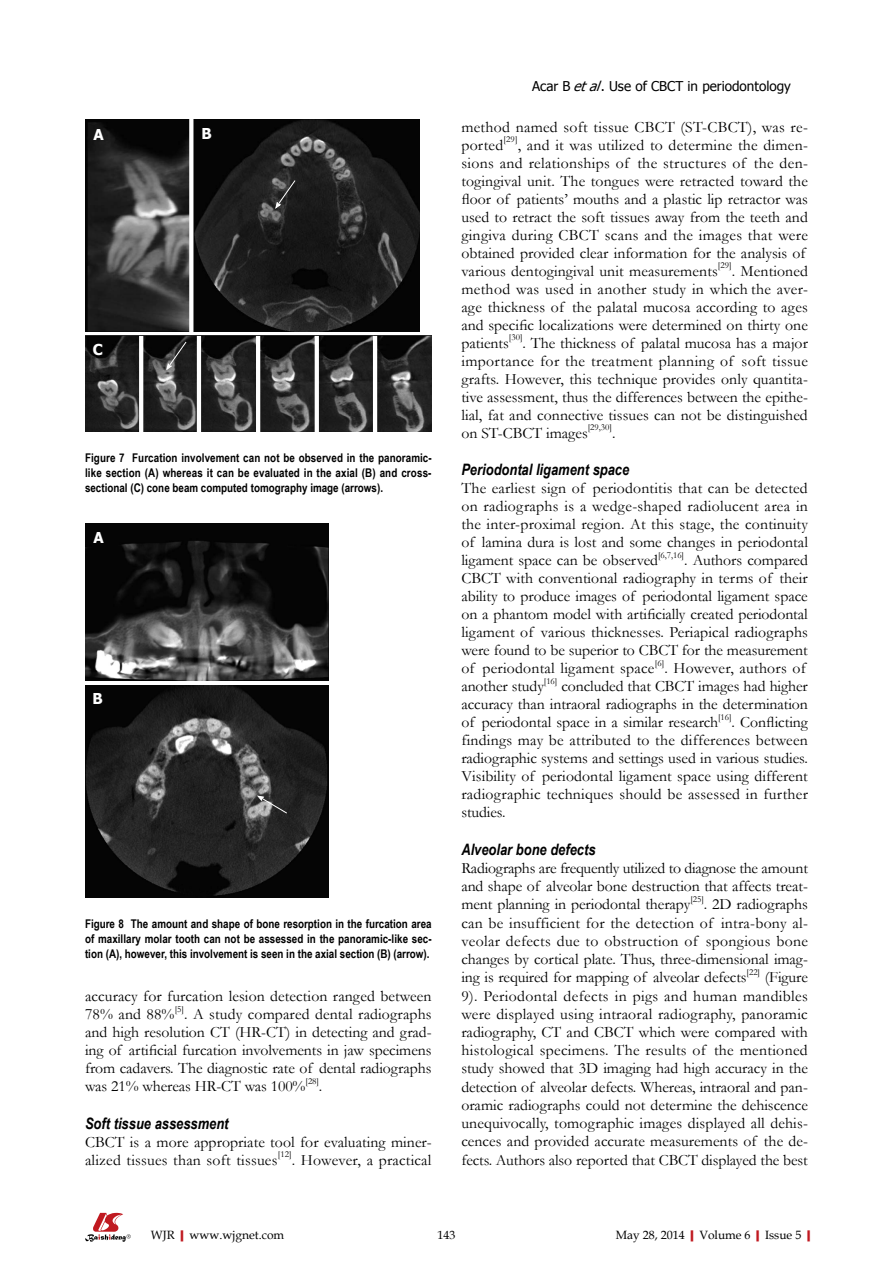
<style>
.page{position:relative;width:893px;height:1263px;background:#fff}
.page>*{position:absolute;margin:0;border:0;box-sizing:border-box;transform-origin:0 0}
.t1{font:15.75px/18px "Garamond";color:#000;text-align:justify}
.t2{font:700 15px "Tahoma";color:#fff}
.t3{font:13.5px "Tahoma";color:#000}
.t4{font:700 12px/15px "Arial Narrow";color:#000;text-align:justify}
.t5{font:12px "Book Antiqua";color:#000}
.t6{font:9.15px "Garamond";color:#000}
.s1{font-family:"Arial Narrow";font-weight:700;font-style:italic}
.s2{font-style:italic}
.s3{font-weight:700;color:#c01920}
</style>
<div class="page">
<svg style="left:85px;top:1213px;width:46px;height:29px"></svg>
<img style="left:85px;top:119px;width:104px;height:213px">
<img style="left:194px;top:119px;width:226px;height:213px">
<img style="left:85px;top:336px;width:347px;height:95px">
<svg style="left:275px;top:180px;width:21px;height:28px"></svg>
<svg style="left:166px;top:341px;width:21px;height:29px"></svg>
<svg style="left:189px;top:119px;width:1px;height:213px"></svg>
<svg style="left:139px;top:336px;width:4px;height:96px"></svg>
<hr style="left:197px;top:336px;width:4px;height:96px;background:#fff">
<hr style="left:256px;top:336px;width:4px;height:96px;background:#fff">
<svg style="left:315px;top:336px;width:4px;height:96px"></svg>
<hr style="left:373px;top:336px;width:4px;height:96px;background:#fff">
<img style="left:85px;top:524px;width:243px;height:157px">
<img style="left:85px;top:685px;width:243px;height:213px">
<svg style="left:258px;top:796px;width:29px;height:18px"></svg>
<p class="t2" style="left:94px;top:124px;width:12px">A</p>
<p class="t2" style="left:201px;top:123px;width:12px">B</p>
<p class="t2" style="left:93px;top:339px;width:12px">C</p>
<p class="t4" style="left:85px;top:449px;width:348px">Figure 7 Furcation involvement can not be observed in the panoramic&shy;like section (A) whereas it can be evaluated in the axial (B) and cross&shy;sectional (C) cone beam computed tomography image (arrows).</p>
<p class="t2" style="left:94px;top:527px;width:12px">A</p>
<p class="t2" style="left:92px;top:688px;width:12px">B</p>
<p class="t4" style="left:85px;top:916px;width:348px">Figure 8 The amount and shape of bone resorption in the furcation area of maxillary molar tooth can not be assessed in the panoramic-like sec&shy;tion (A), however, this involvement is seen in the axial section (B) (arrow).</p>
<p class="t1" style="left:85px;top:987px;width:348px">accuracy for furcation lesion detection ranged between<br>78% and 88%</p>
<p class="t6" style="left:175px;top:1003px;width:11px">[5]</p>
<p class="t1" style="left:85px;top:1005px;width:348px;text-indent:99px">. A study compared dental radiographs and high resolution CT (HR-CT) in detecting and grad&shy;ing of artificial furcation involvements in jaw specimens from cadavers. The diagnostic rate of dental radiographs was 21% whereas HR-CT was 100%</p>
<p class="t6" style="left:306px;top:1075px;width:15px">[28]</p>
<p class="t1" style="left:319px;top:1077px;width:5px">.</p>
<p class="t1" style="left:85px;top:1114px;width:348px;text-align:left"><span class="s1">Soft tissue assessment<br></span>CBCT is a more appropriate tool for evaluating miner&shy;alized tissues than soft tissues</p>
<p class="t6" style="left:278px;top:1148px;width:15px">[12]</p>
<p class="t1" style="left:292px;top:1150px;width:141px">. However, a practical</p>
<p class="t3" style="left:532px;top:77px;width:260px">Acar B <span class="s2">etal</span>. Use of CBCT in periodontology</p>
<p class="t1" style="left:461px;top:118px;width:348px">method named soft tissue CBCT (ST-CBCT), was re&shy;ported</p>
<p class="t6" style="left:503px;top:133px;width:16px">[29]</p>
<p class="t1" style="left:461px;top:136px;width:348px;text-align:left;text-indent:56px">, and it was utilized to determine the dimen&shy;sions and relationships of the structures of the den&shy;togingival unit. The tongues were retracted toward the floor of patients’ mouths and a plastic lip retractor was used to retract the soft tissues away from the teeth and gingiva during CBCT scans and the images that were obtained provided clear information for the analysis of various dentogingival unit measurements</p>
<p class="t6" style="left:718px;top:259px;width:15px">[29]</p>
<p class="t1" style="left:461px;top:262px;width:348px;text-indent:270px">. Mentioned method was used in another study in which the aver&shy;age thickness of the palatal mucosa according to ages and specific localizations were determined on thirty one patients</p>
<p class="t6" style="left:509px;top:331px;width:15px">[30]</p>
<p class="t1" style="left:461px;top:334px;width:348px;text-indent:61px">. The thickness of palatal mucosa has a major importance for the treatment planning of soft tissue grafts. However, this technique provides only quantita&shy;tive assessment, thus the differences between the epithe&shy;lial, fat and connective tissues can not be distinguished on ST-CBCT images</p>
<p class="t6" style="left:588px;top:421px;width:26px">[29,30]</p>
<p class="t1" style="left:612px;top:424px;width:5px">.</p>
<p class="t1" style="left:461px;top:461px;width:348px;text-align:left"><span class="s1">Periodontal ligament space<br></span>The earliest sign of periodontitis that can be detected on radiographs is a wedge-shaped radiolucent area in the inter-proximal region. At this stage, the continuity of lamina dura is lost and some changes in periodontal ligament space can be observed</p>
<p class="t6" style="left:658px;top:549px;width:28px">[6,7,16]</p>
<p class="t1" style="left:461px;top:551px;width:348px;text-indent:223px">. Authors compared CBCT with conventional radiography in terms of their ability to produce images of periodontal ligament space on a phantom model with artificially created periodontal ligament of various thicknesses. Periapical radiographs were found to be superior to CBCT for the measurement of periodontal ligament space</p>
<p class="t6" style="left:655px;top:657px;width:11px">[6]</p>
<p class="t1" style="left:664px;top:659px;width:143px">. However, authors of</p>
<p class="t1" style="left:461px;top:677px;width:84px">another study</p>
<p class="t6" style="left:544px;top:675px;width:15px">[16]</p>
<p class="t1" style="left:461px;top:677px;width:348px;text-indent:100px">concluded that CBCT images had higher accuracy than intraoral radiographs in the determination of periodontal space in a similar research</p>
<p class="t6" style="left:718px;top:711px;width:15px">[16]</p>
<p class="t1" style="left:461px;top:713px;width:348px;text-indent:270px">. Conflicting findings may be attributed to the differences between radiographic systems and settings used in various studies.<br>Visibility of periodontal ligament space using different radiographic techniques should be assessed in further studies.</p>
<p class="t1" style="left:461px;top:840px;width:348px;text-align:left"><span class="s1">Alveolar bone defects<br></span>Radiographs are frequently utilized to diagnose the amount and shape of alveolar bone destruction that affects treat&shy;ment planning in periodontal therapy</p>
<p class="t6" style="left:690px;top:893px;width:15px">[25]</p>
<p class="t1" style="left:461px;top:895px;width:348px;text-indent:242px">. 2D radiographs can be insufficient for the detection of intra-bony al&shy;veolar defects due to obstruction of spongious bone changes by cortical plate. Thus, three-dimensional imag&shy;ing is required for mapping of alveolar defects</p>
<p class="t6" style="left:747px;top:966px;width:15px">[22]</p>
<p class="t1" style="left:461px;top:968px;width:348px;text-indent:303px">(Figure 9). Periodontal defects in pigs and human mandibles were displayed using intraoral radiography, panoramic radiography, CT and CBCT which were compared with histological specimens. The results of the mentioned study showed that 3D imaging had high accuracy in the detection of alveolar defects. Whereas, intraoral and pan&shy;oramic radiographs could not determine the dehiscence unequivocally, tomographic images displayed all dehis&shy;cences and provided accurate measurements of the de&shy;fects. Authors also reported that CBCT displayed the best</p>
<p class="t5" style="left:151px;top:1226px;width:135px">WJR<span class="s3">|</span>www.wjgnet.com</p>
<p class="t5" style="left:437px;top:1226px;width:19px">143</p>
<p class="t5" style="left:616px;top:1226px;width:202px">May 28, 2014<span class="s3">|</span>Volume 6<span class="s3">|</span>Issue 5<span class="s3">|</span></p>
</div>
